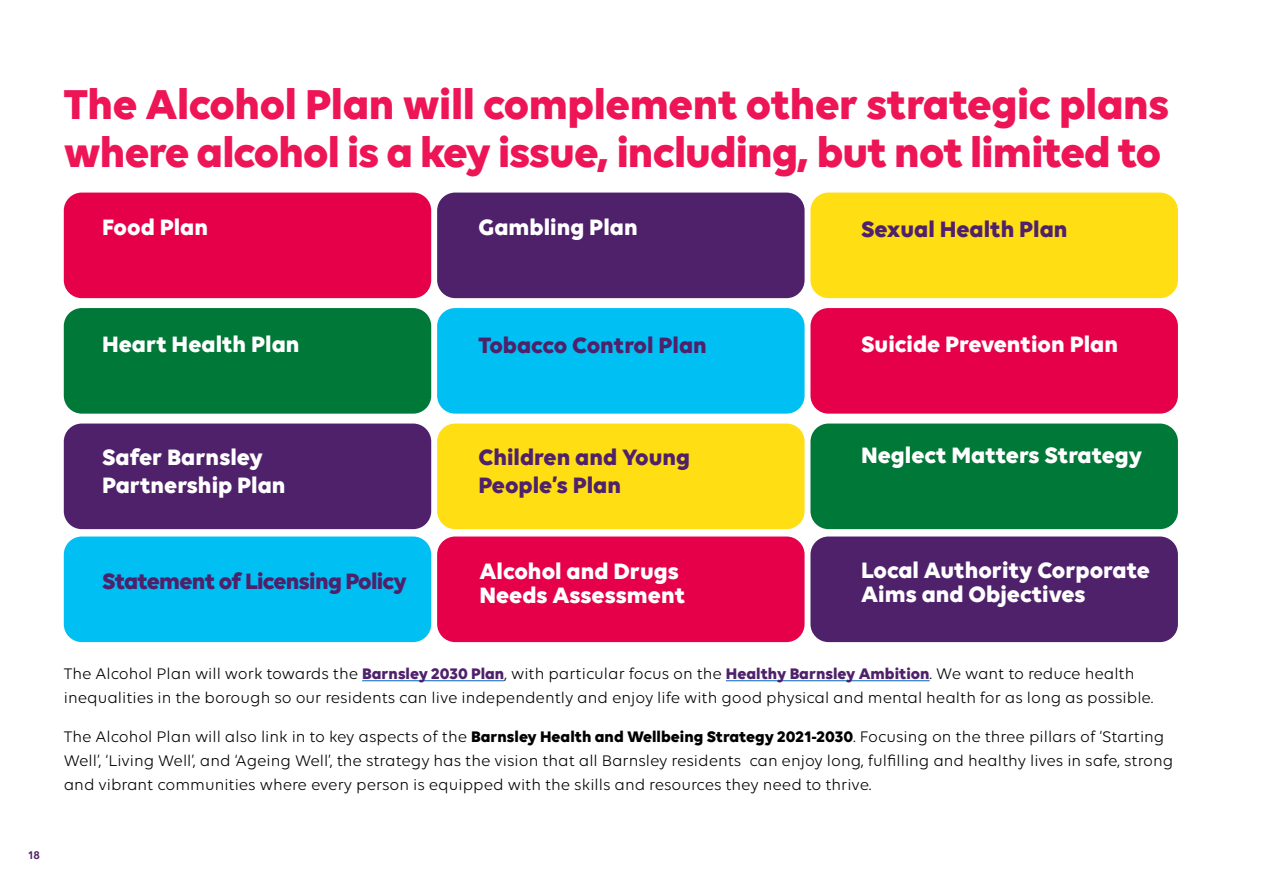
<style>
.page{position:relative;width:1263px;height:893px;background:#fff}
.page>*{position:absolute;margin:0;border:0;box-sizing:border-box;transform-origin:0 0}
.t1{font:700 45px/48px "Volte";letter-spacing:-.02em;color:#ed1556}
.t2{font:700 24px/24px "Volte";color:#fff}
.t3{font:700 24px/28.8px "Volte";color:#4f216b}
.t4{font:700 24px "Volte";letter-spacing:-.03em;color:#4f216b}
.t5{font:16.5px/24px "Volte";color:#000}
.t6{font:600 12px "Volte";color:#4f216b}
.s1{font-weight:700;color:#4f216b}
.s2{font-weight:700}
</style>
<div class="page">
<hr style="left:362px;top:680px;width:142px;height:1px;background:#0563c1">
<hr style="left:726px;top:680px;width:204px;height:1px;background:#0563c1">
<div style="left:64px;top:193px;width:367px;height:105px;background:#e6004a;border-radius:18px"></div>
<div style="left:64px;top:308px;width:367px;height:106px;background:#007837;border-radius:18px"></div>
<div style="left:64px;top:424px;width:367px;height:105px;background:#4f216b;border-radius:18px"></div>
<div style="left:437px;top:193px;width:367px;height:105px;background:#4f216b;border-radius:18px"></div>
<div style="left:437px;top:308px;width:367px;height:106px;background:#00bff3;border-radius:18px"></div>
<div style="left:437px;top:424px;width:367px;height:105px;background:#ffde14;border-radius:18px"></div>
<div style="left:810px;top:193px;width:368px;height:105px;background:#ffde14;border-radius:18px"></div>
<div style="left:810px;top:308px;width:368px;height:106px;background:#e6004a;border-radius:18px"></div>
<div style="left:810px;top:424px;width:368px;height:105px;background:#007837;border-radius:18px"></div>
<div style="left:64px;top:536px;width:367px;height:106px;background:#00bff3;border-radius:18px"></div>
<div style="left:437px;top:536px;width:367px;height:106px;background:#e6004a;border-radius:18px"></div>
<div style="left:810px;top:536px;width:368px;height:106px;background:#4f216b;border-radius:18px"></div>
<p class="t1" style="left:64px;top:79px;width:1107px">The Alcohol Plan will complement other strategic plans where alcohol is a key issue, including, but not limited to</p>
<p class="t2" style="left:102px;top:215px;width:108px">Food Plan</p>
<p class="t2" style="left:478px;top:215px;width:161px">Gambling Plan</p>
<p class="t3" style="left:861px;top:214px;width:208px">Sexual Health Plan</p>
<p class="t2" style="left:102px;top:331px;width:199px">Heart Health Plan</p>
<p class="t3" style="left:478px;top:330px;width:230px">Tobacco Control Plan</p>
<p class="t2" style="left:861px;top:331px;width:258px">Suicide Prevention Plan</p>
<p class="t2" style="left:102px;top:442px;width:185px;line-height:28.8px">Safer Barnsley<br>Partnership Plan</p>
<p class="t3" style="left:478px;top:441px;width:213px">Children and Young<br>People’s Plan</p>
<p class="t2" style="left:861px;top:442px;width:283px">Neglect Matters Strategy</p>
<p class="t6" style="left:28px;top:848px;width:13px">18</p>
<p class="t4" style="left:102px;top:567px;width:306px">Statement of Licensing Policy</p>
<p class="t2" style="left:479px;top:559px;width:207px">Alcohol and Drugs<br>Needs Assessment</p>
<p class="t2" style="left:861px;top:558px;width:290px">Local Authority Corporate<br>Aims and Objectives</p>
<p class="t5" style="left:64px;top:661px;width:1091px">The Alcohol Plan will work towards the <span class="s1">Barnsley 2030 Plan</span>, with particular focus on the <span class="s1">Healthy Barnsley Ambition</span>. We want to reduce health inequalities in the borough so our residents can live independently and enjoy life with good physical and mental health for as long as possible.</p>
<p class="t5" style="left:64px;top:724px;width:1111px">The Alcohol Plan will also link in to key aspects of the <span class="s2">Barnsley Health and Wellbeing Strategy 2021-2030</span>. Focusing on the three pillars of ‘Starting<br>Well’, ‘Living Well’, and ‘Ageing Well’, the strategy has the vision that all Barnsley residents can enjoy long, fulflling and healthy lives in safe, strong and vibrant communities where every person is equipped with the skills and resources they need to thrive.</p>
</div>
